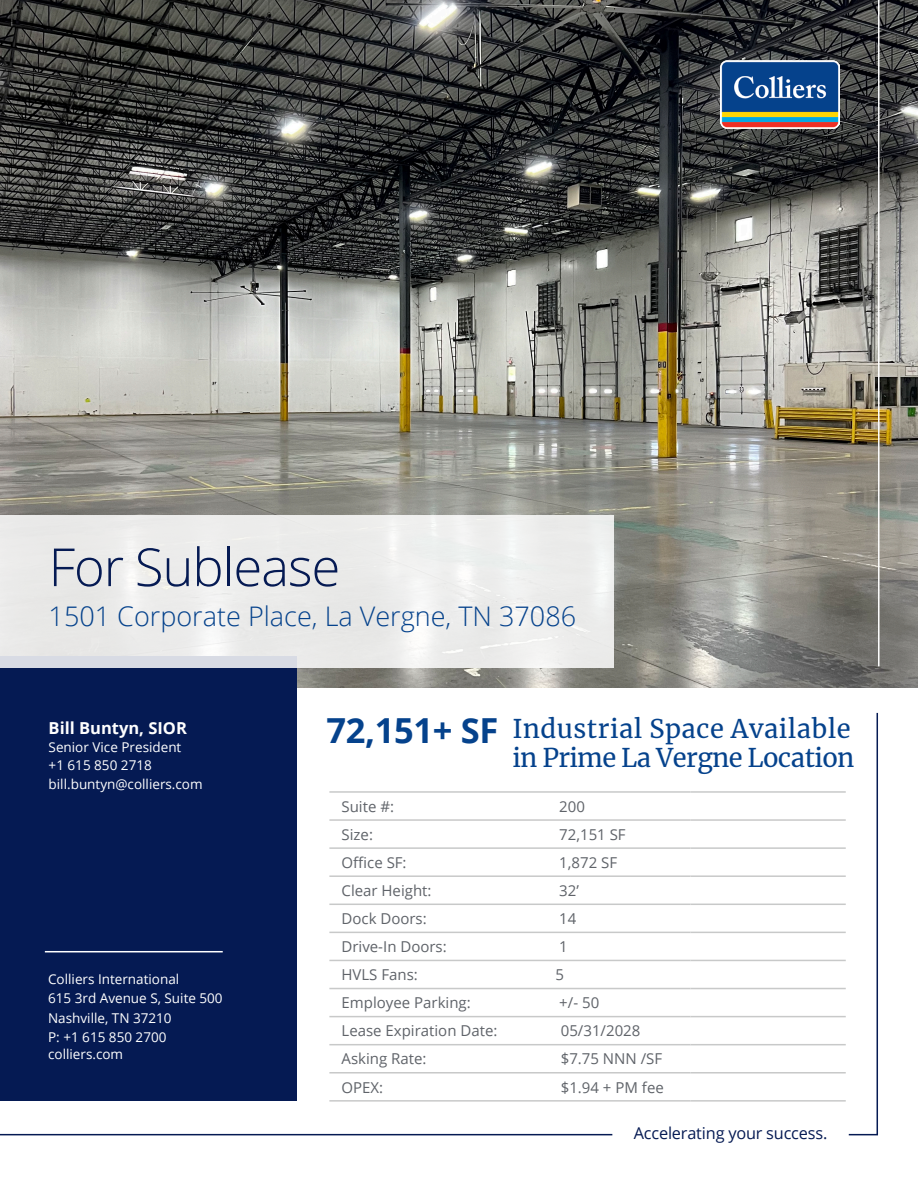
<style>
.page{position:relative;width:918px;height:1188px;background:#fff}
.page>*{position:absolute;margin:0;border:0;box-sizing:border-box;transform-origin:0 0}
.t1{font:300 52.5px "Open Sans";letter-spacing:-.02em;color:#051a53}
.t2{font:700 34.5px "Open Sans";letter-spacing:-.01em;color:#05428c}
.t3{font:300 27px "Open Sans";color:#05428c}
.t4{font:25.5px "Merriweather";letter-spacing:.02em;color:#05428c}
.t5{font:25.5px "Merriweather";letter-spacing:-.02em;color:#05428c}
.t6{font:700 16.5px "Open Sans";color:#fff}
.t7{font:16.35px "Open Sans";letter-spacing:-.01em;color:#051a53}
.t8{font:15px "Open Sans";color:#5f6369}
.t9{font:13.5px "Open Sans";color:#fff}
</style>
<div class="page">
<img style="left:0;top:0;width:918px;height:687px">
<svg style="left:848px;top:712px;width:30px;height:424px"></svg>
<hr style="left:0;top:1134px;width:612px;height:1px;background:#051a53">
<div style="left:0;top:656px;width:297px;height:445px;background:#051a53"></div>
<img style="left:720px;top:60px;width:120px;height:68px">
<svg style="left:0;top:515px;width:614px;height:152px;fill:#ebebea"></svg>
<hr style="left:878px;top:0;width:2px;height:666px;background:#fff">
<hr style="left:45px;top:951px;width:178px;height:1px;background:#fff">
<svg style="left:329px;top:903px;width:517px;height:143px"></svg>
<hr style="left:329px;top:791px;width:221px;height:2px;background:#c8c9c9">
<hr style="left:550px;top:791px;width:140px;height:2px;background:#c8c9c9">
<hr style="left:690px;top:791px;width:156px;height:2px;background:#c8c9c9">
<hr style="left:329px;top:819px;width:221px;height:2px;background:#c8c9c9">
<hr style="left:550px;top:819px;width:140px;height:2px;background:#c8c9c9">
<hr style="left:690px;top:819px;width:156px;height:2px;background:#c8c9c9">
<hr style="left:329px;top:847px;width:221px;height:2px;background:#c8c9c9">
<hr style="left:550px;top:847px;width:140px;height:2px;background:#c8c9c9">
<hr style="left:690px;top:847px;width:156px;height:2px;background:#c8c9c9">
<hr style="left:329px;top:875px;width:221px;height:2px;background:#c8c9c9">
<hr style="left:550px;top:875px;width:140px;height:2px;background:#c8c9c9">
<hr style="left:690px;top:875px;width:156px;height:2px;background:#c8c9c9">
<hr style="left:329px;top:904px;width:221px;height:1px;background:#c8c9c9">
<hr style="left:550px;top:904px;width:140px;height:1px;background:#c8c9c9">
<hr style="left:690px;top:904px;width:156px;height:1px;background:#c8c9c9">
<hr style="left:329px;top:932px;width:221px;height:1px;background:#c8c9c9">
<hr style="left:550px;top:932px;width:140px;height:1px;background:#c8c9c9">
<hr style="left:690px;top:932px;width:156px;height:1px;background:#c8c9c9">
<hr style="left:329px;top:960px;width:221px;height:1px;background:#c8c9c9">
<hr style="left:550px;top:960px;width:140px;height:1px;background:#c8c9c9">
<hr style="left:690px;top:960px;width:156px;height:1px;background:#c8c9c9">
<hr style="left:329px;top:988px;width:221px;height:1px;background:#c8c9c9">
<hr style="left:550px;top:988px;width:140px;height:1px;background:#c8c9c9">
<hr style="left:690px;top:988px;width:156px;height:1px;background:#c8c9c9">
<hr style="left:329px;top:1016px;width:221px;height:1px;background:#c8c9c9">
<hr style="left:550px;top:1016px;width:140px;height:1px;background:#c8c9c9">
<hr style="left:690px;top:1016px;width:156px;height:1px;background:#c8c9c9">
<hr style="left:329px;top:1044px;width:221px;height:1px;background:#c8c9c9">
<hr style="left:550px;top:1044px;width:140px;height:1px;background:#c8c9c9">
<hr style="left:690px;top:1044px;width:156px;height:1px;background:#c8c9c9">
<hr style="left:329px;top:1072px;width:221px;height:2px;background:#c8c9c9">
<hr style="left:550px;top:1072px;width:140px;height:2px;background:#c8c9c9">
<hr style="left:690px;top:1072px;width:156px;height:2px;background:#c8c9c9">
<hr style="left:329px;top:1100px;width:221px;height:2px;background:#c8c9c9">
<hr style="left:550px;top:1100px;width:140px;height:2px;background:#c8c9c9">
<hr style="left:690px;top:1100px;width:156px;height:2px;background:#c8c9c9">
<p class="t1" style="left:49px;top:531px;width:293px">For Sublease</p>
<p class="t3" style="left:49px;top:598px;width:529px">1501 Corporate Place, La Vergne, TN 37086</p>
<p class="t6" style="left:49px;top:716px;width:140px">Bill Buntyn, SIOR</p>
<p class="t9" style="left:49px;top:737px;width:134px">Senior Vice President</p>
<p class="t9" style="left:49px;top:755px;width:105px">+1 615 850 2718</p>
<p class="t9" style="left:49px;top:775px;width:156px">bill.buntyn@colliers.com</p>
<p class="t9" style="left:48px;top:969px;width:133px">Colliers International</p>
<p class="t9" style="left:48px;top:989px;width:176px">615 3rd Avenue S, Suite 500</p>
<p class="t9" style="left:48px;top:1008px;width:125px">Nashville, TN 37210</p>
<p class="t9" style="left:48px;top:1028px;width:120px">P: +1 615 850 2700</p>
<p class="t9" style="left:48px;top:1044px;width:77px">colliers.com</p>
<p class="t2" style="left:326px;top:706px;width:174px">72,151+ SF</p>
<p class="t4" style="left:512px;top:711px;width:340px">Industrial Space Available</p>
<p class="t5" style="left:512px;top:740px;width:344px">in Prime La Vergne Location</p>
<p class="t8" style="left:342px;top:796px;width:54px">Suite #:</p>
<p class="t8" style="left:559px;top:796px;width:27px">200</p>
<p class="t8" style="left:342px;top:824px;width:33px">Size:</p>
<p class="t8" style="left:559px;top:824px;width:68px">72,151 SF</p>
<p class="t8" style="left:342px;top:852px;width:67px">Office SF:</p>
<p class="t8" style="left:559px;top:852px;width:59px">1,872 SF</p>
<p class="t8" style="left:342px;top:880px;width:92px">Clear Height:</p>
<p class="t8" style="left:559px;top:880px;width:21px">32’</p>
<p class="t8" style="left:342px;top:908px;width:87px">Dock Doors:</p>
<p class="t8" style="left:559px;top:908px;width:19px">14</p>
<p class="t8" style="left:342px;top:936px;width:107px">Drive-In Doors:</p>
<p class="t8" style="left:559px;top:936px;width:10px">1</p>
<p class="t8" style="left:342px;top:965px;width:78px">HVLS Fans:</p>
<p class="t8" style="left:555px;top:965px;width:10px">5</p>
<p class="t8" style="left:342px;top:993px;width:131px">Employee Parking:</p>
<p class="t8" style="left:559px;top:993px;width:41px">+/- 50</p>
<p class="t8" style="left:342px;top:1021px;width:157px">Lease Expiration Date:</p>
<p class="t8" style="left:561px;top:1021px;width:81px">05/31/2028</p>
<p class="t8" style="left:342px;top:1049px;width:86px">Asking Rate:</p>
<p class="t8" style="left:561px;top:1049px;width:103px">$7.75 NNN /SF</p>
<p class="t8" style="left:342px;top:1077px;width:43px">OPEX:</p>
<p class="t8" style="left:561px;top:1077px;width:105px">$1.94 + PM fee</p>
<p class="t7" style="left:634px;top:1122px;width:195px">Accelerating your success.</p>
</div>
